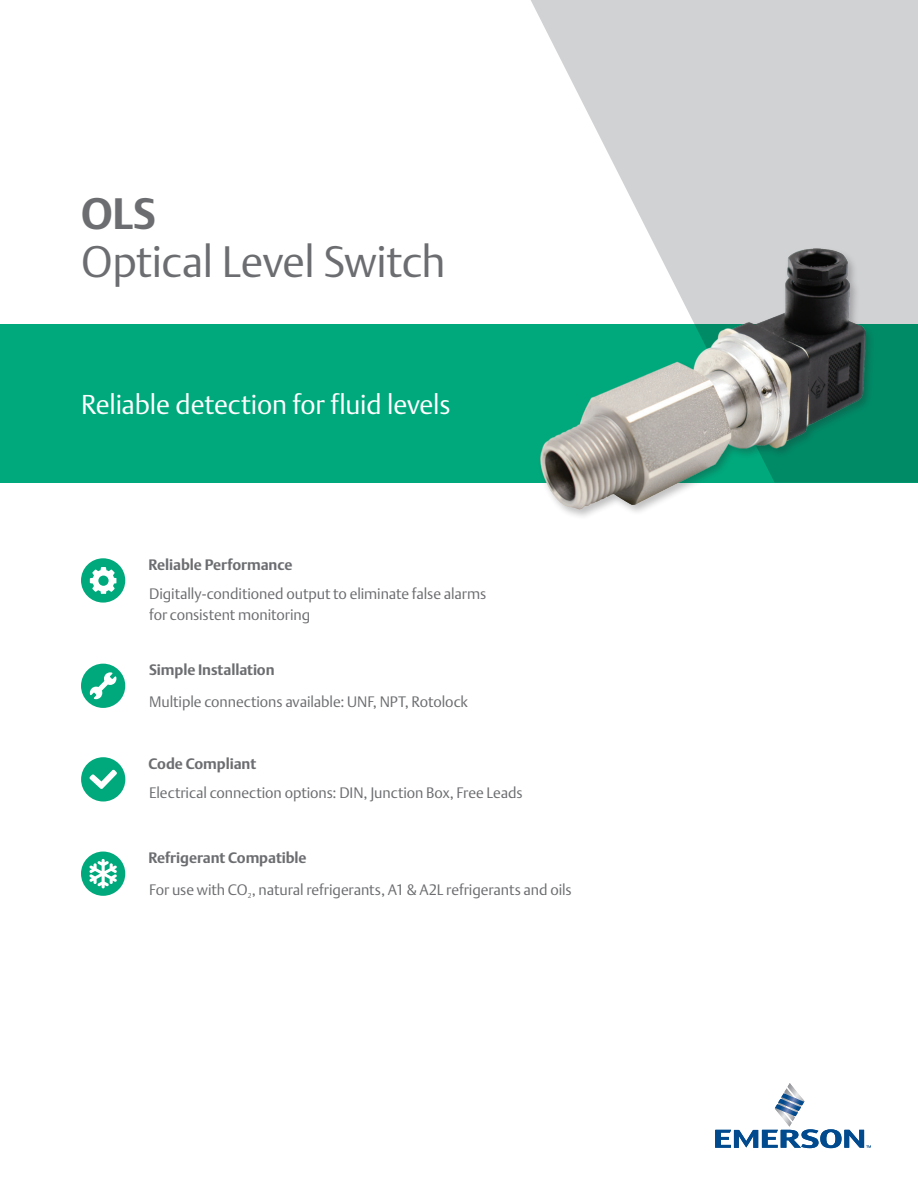
<style>
.page{position:relative;width:918px;height:1188px;background:#fff}
.page>*{position:absolute;margin:0;border:0;box-sizing:border-box;transform-origin:0 0}
.t1{font:300 43.5px "DTL Argo T";letter-spacing:-.015em;color:#6c6d70}
.t2{font:700 43.5px "DTL Argo T";color:#6c6d70}
.t3{font:300 27px "DTL Argo T";letter-spacing:-.01em;color:#fff}
.t4{font:300 15px "DTL Argo T";letter-spacing:-.005em;color:#6c6d70}
.t5{font:700 15px "DTL Argo T";letter-spacing:-.005em;color:#6c6d70}
</style>
<div class="page">
<div style="left:0;top:324px;width:918px;height:159px;background:#00a97c"></div>
<svg style="left:531px;top:0;width:387px;height:483px;fill:#d1d2d4"></svg>
<svg style="left:715px;top:1083px;width:156px;height:65px"></svg>
<svg style="left:81px;top:852px;width:44px;height:44px"></svg>
<svg style="left:81px;top:757px;width:44px;height:45px"></svg>
<svg style="left:81px;top:664px;width:44px;height:44px"></svg>
<svg style="left:81px;top:558px;width:44px;height:45px"></svg>
<div style="left:538px;top:246px;width:338px;height:274px;background:#231f20;opacity:.29"></div>
<img style="left:540px;top:249px;width:326px;height:261px">
<p class="t2" style="left:81px;top:187px;width:77px">OLS</p>
<p class="t1" style="left:81px;top:235px;width:366px">Optical Level Switch</p>
<p class="t3" style="left:81px;top:388px;width:371px">Reliable detection for fluid levels</p>
<p class="t5" style="left:148px;top:556px;width:146px">Reliable Performance</p>
<p class="t4" style="left:149px;top:585px;width:339px">Digitally-conditioned output to eliminate false alarms</p>
<p class="t4" style="left:149px;top:606px;width:163px">for consistent monitoring</p>
<p class="t5" style="left:149px;top:661px;width:127px">Simple Installation</p>
<p class="t4" style="left:149px;top:693px;width:320px">Multiple connections available: UNF, NPT, Rotolock</p>
<p class="t5" style="left:148px;top:754px;width:109px">Code Compliant</p>
<p class="t4" style="left:149px;top:784px;width:375px">Electrical connection options: DIN, Junction Box, Free Leads</p>
<p class="t5" style="left:148px;top:849px;width:160px">Refrigerant Compatible</p>
<p class="t4" style="left:149px;top:881px;width:424px">For use with CO<sub>2</sub>, natural refrigerants, A1 &amp; A2L refrigerants and oils</p>
</div>
